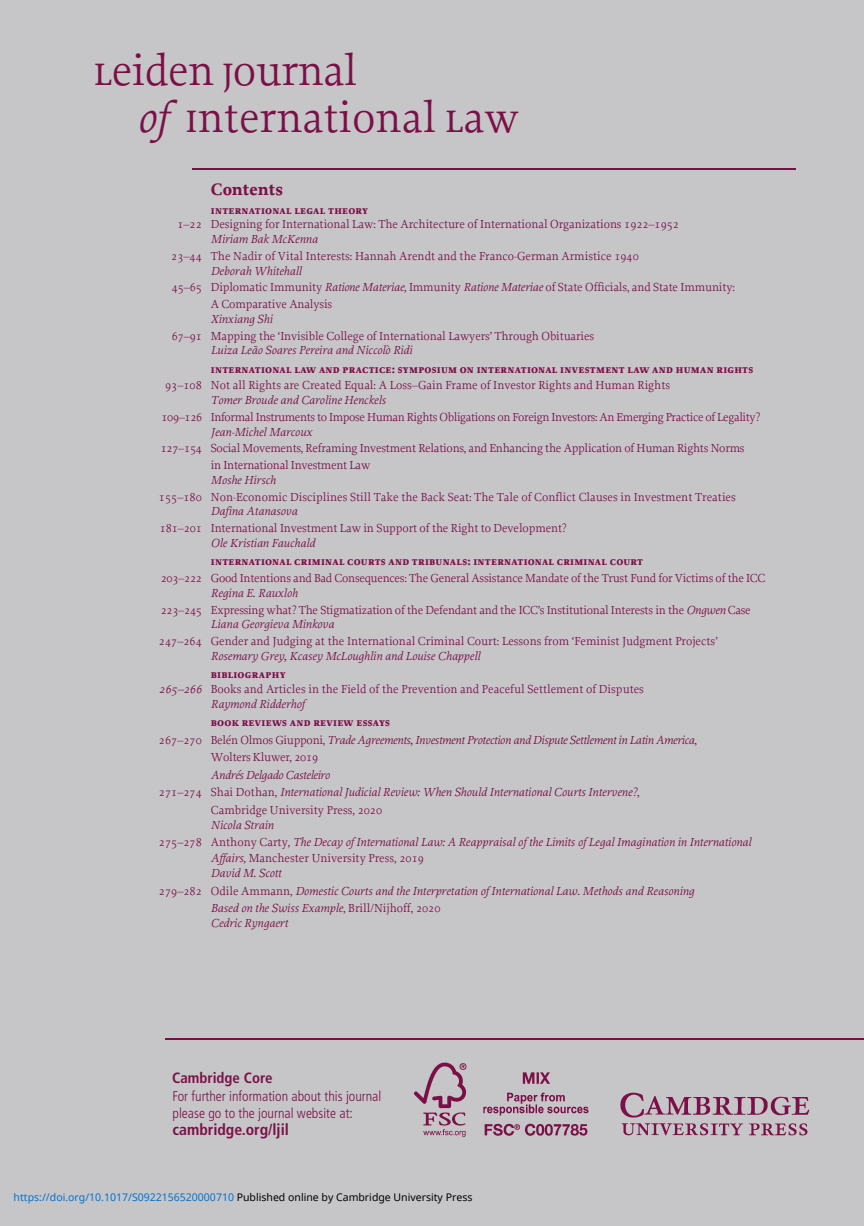
<style>
.page{position:relative;width:864px;height:1226px;background:#fff}
.page>*{position:absolute;margin:0;border:0;box-sizing:border-box;transform-origin:0 0}
.t1{font:45.5px/46.6px "Proforma";color:#7b1046}
.t2{font:700 17.5px "Proforma";color:#7b1046}
.t3{font:700 condensed 15.75px "Frutiger LT Std";color:#7b1046}
.t4{font:700 condensed 14.88px "Frutiger LT Std";color:#7b1046}
.t5{font:300 condensed 14px/17.2px "Frutiger LT Std";color:#7b1046}
.t6{font:12.25px/16.6px "Proforma";letter-spacing:-.01em;color:#7b1046}
.t7{font:italic 12.25px "Proforma";color:#7b1046}
.t8{font:12.25px "Proforma Bold SC";letter-spacing:.02em;color:#7b1046}
.t9{font:italic 12.25px/17.5px "Proforma";letter-spacing:-.02em;color:#7b1046}
.t10{font:12.25px "Proforma";letter-spacing:-.03em;color:#7b1046}
.t11{font:10.5px "Noto Sans";color:#0172cf}
.s1{font-family:"Proforma Book SC"}
.s2{font-style:italic}
.s3{font-style:normal}
.s4{color:#000}
</style>
<div class="page">
<div style="left:0;top:0;width:863px;height:1225px;background:#c6c6c9"></div>
<hr style="left:192px;top:168px;width:603px;height:2px;background:#7b1046">
<img style="left:617px;top:1091px;width:196px;height:54px">
<hr style="left:166px;top:1038px;width:697px;height:1px;background:#7b1046">
<img style="left:415px;top:1062px;width:173px;height:80px">
<h1 class="t1" style="left:137px;top:46px;width:383px;text-indent:-43px"><span class="s1">l</span>eiden <span class="s1">j</span>ournal<br><span class="s2">of</span> <span class="s1">i</span>nternational <span class="s1">l</span>aw</h1>
<h2 class="t2" style="left:211px;top:178px;width:74px">Contents</h2>
<p class="t8" style="left:211px;top:202px;width:159px">international legal theory</p>
<p class="t6" style="left:177px;top:216px;width:503px">1–22 Designing for International Law: The Architecture of International Organizations 1922–1952</p>
<p class="t7" style="left:211px;top:231px;width:108px">Miriam Bak McKenna</p>
<p class="t6" style="left:171px;top:247px;width:469px">23–44 The Nadir of Vital Interests: Hannah Arendt and the Franco-German Armistice 1940</p>
<p class="t7" style="left:211px;top:263px;width:92px">Deborah Whitehall</p>
<p class="t6" style="left:172px;top:279px;width:564px">45–65 Diplomatic Immunity <span class="s2">Ratione Materiae</span>, Immunity <span class="s2">Ratione Materiae</span> of State Officials, and State Immunity:</p>
<p class="t6" style="left:211px;top:295px;width:123px">A Comparative Analysis</p>
<p class="t7" style="left:211px;top:311px;width:63px">Xinxiang Shi</p>
<p class="t6" style="left:172px;top:327px;width:423px">67–91 Mapping the ‘Invisible College of International Lawyers’ Through Obituaries</p>
<p class="t7" style="left:211px;top:343px;width:203px">Luiza Leão Soares Pereira and Niccolò Ridi</p>
<p class="t8" style="left:211px;top:361px;width:544px">international law and practice: symposium on international investment law and human rights</p>
<p class="t6" style="left:165px;top:377px;width:506px">93–108 Not all Rights are Created Equal: A Loss–Gain Frame of Investor Rights and Human Rights</p>
<p class="t7" style="left:211px;top:392px;width:176px">Tomer Broude and Caroline Henckels</p>
<p class="t10" style="left:161px;top:409px;width:600px">109–126 Informal Instruments to Impose Human Rights Obligations on Foreign Investors: An Emerging Practice of Legality?</p>
<p class="t7" style="left:211px;top:424px;width:103px">Jean-Michel Marcoux</p>
<p class="t6" style="left:211px;top:440px;width:535px;text-indent:-50px">127–154 Social Movements, Reframing Investment Relations, and Enhancing the Application of Human Rights Norms in International Investment Law</p>
<p class="t7" style="left:211px;top:472px;width:66px">Moshe Hirsch</p>
<p class="t6" style="left:159px;top:488px;width:578px">155–180 Non-Economic Disciplines Still Take the Back Seat: The Tale of Conflict Clauses in Investment Treaties</p>
<p class="t7" style="left:211px;top:503px;width:88px">Dafina Atanasova</p>
<p class="t6" style="left:160px;top:519px;width:408px">181–201 International Investment Law in Support of the Right to Development?</p>
<p class="t7" style="left:211px;top:535px;width:106px">Ole Kristian Fauchald</p>
<p class="t8" style="left:211px;top:553px;width:433px">international criminal courts and tribunals: international criminal court</p>
<p class="t6" style="left:161px;top:569px;width:606px">203–222 Good Intentions and Bad Consequences: The General Assistance Mandate of the Trust Fund for Victims of the ICC</p>
<p class="t6" style="left:161px;top:584px;width:591px;text-indent:50px"><span class="s2">Regina E. Rauxloh<br></span>223–245 Expressing what? The Stigmatization of the Defendant and the ICC’s Institutional Interests in the <span class="s2">Ongwen</span> Case</p>
<p class="t7" style="left:211px;top:616px;width:125px">Liana Georgieva Minkova</p>
<p class="t6" style="left:159px;top:632px;width:560px">247–264 Gender and Judging at the International Criminal Court: Lessons from ‘Feminist Judgment Projects’</p>
<p class="t7" style="left:211px;top:648px;width:271px">Rosemary Grey, Kcasey McLoughlin and Louise Chappell</p>
<p class="t8" style="left:211px;top:666px;width:76px">bibliography</p>
<p class="t6" style="left:211px;top:681px;width:434px;line-height:14.9px;text-indent:-52px"><span class="s2">265–266</span> Books and Articles in the Field of the Prevention and Peaceful Settlement of Disputes<br><span class="s2">Raymond Ridderhof</span></p>
<p class="t8" style="left:211px;top:714px;width:180px">book reviews and review essays</p>
<p class="t9" style="left:211px;top:730px;width:487px;text-indent:-52px"><span class="s3">267–270 Belén Olmos Giupponi,</span> Trade Agreements, Investment Protection and Dispute Settlement in Latin America<span class="s3">,<br>Wolters Kluwer, 2019</span></p>
<p class="t9" style="left:211px;top:766px;width:120px">Andrés Delgado Casteleiro</p>
<p class="t7" style="left:159px;top:784px;width:482px"><span class="s3">271–274 Shai Dothan,</span> International Judicial Review: When Should International Courts Intervene?<span class="s3">,</span></p>
<p class="t6" style="left:211px;top:801px;width:173px">Cambridge University Press, 2020</p>
<p class="t7" style="left:211px;top:817px;width:64px">Nicola Strain</p>
<p class="t7" style="left:159px;top:833px;width:593px"><span class="s3">275–278 Anthony Carty,</span> The Decay of International Law: A Reappraisal of the Limits of Legal Imagination in International</p>
<p class="t6" style="left:211px;top:849px;width:214px"><span class="s2">Affairs</span>, Manchester University Press, 2019</p>
<p class="t7" style="left:211px;top:865px;width:72px">David M. Scott</p>
<p class="t7" style="left:159px;top:882px;width:536px"><span class="s3">279–282 Odile Ammann,</span> Domestic Courts and the Interpretation of International Law. Methods and Reasoning</p>
<p class="t7" style="left:211px;top:900px;width:231px">Based on the Swiss Example<span class="s3">, Brill/Nijhoff, 2020</span></p>
<p class="t7" style="left:211px;top:915px;width:78px">Cedric Ryngaert</p>
<p class="t4" style="left:172px;top:1068px;width:102px">Cambridge Core</p>
<p class="t5" style="left:172px;top:1087px;width:210px">For further information about this journal please go to the journal website at:</p>
<p class="t3" style="left:172px;top:1120px;width:118px">cambridge.org/ljil</p>
<p class="t11" style="left:14px;top:1189px;width:460px">https://doi.org/10.1017/S0922156520000710 <span class="s4">Published online by Cambridge University Press</span></p>
</div>
